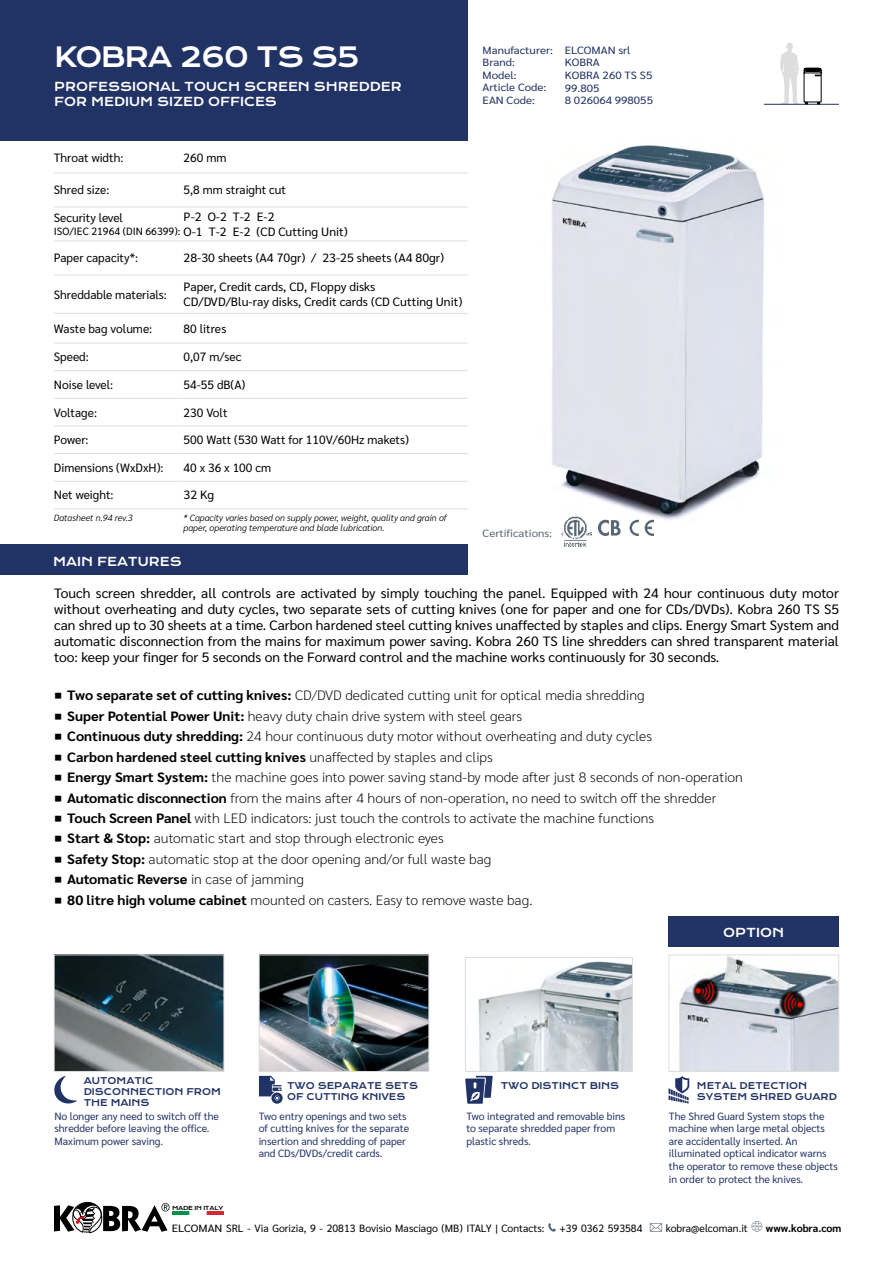
<style>
.page{position:relative;width:893px;height:1263px;background:#fff}
.page>*{position:absolute;margin:0;border:0;box-sizing:border-box;transform-origin:0 0}
.t1{font:27px "Krona One";letter-spacing:-.05em;color:#fff}
.t2{font:200 13.5px "Sarabun";color:#000;scale:1.05 1}
.t3{font:13.5px/16.2px "Sarabun";color:#000;text-align:justify}
.t4{font:700 13.5px "Sarabun";color:#000;scale:1.05 1}
.t5{font:12px/14.4px "Sarabun";color:#000}
.t6{font:12px/15px "Krona One";color:#fff}
.t7{font:10.5px/12.6px "Sarabun";color:#213264}
.t8{font:10.5px/12.6px "Sarabun";color:#213264;scale:1.1 1}
.t9{font:10.5px "Sarabun";color:#000;scale:1.1 1}
.t10{font:10.5px "Sarabun";color:#000}
.t11{font:10.5px "Sarabun";color:#596774;scale:1.1 1}
.t12{font:700 10.5px "Sarabun";color:#000}
.t13{font:italic 300 9px/10.8px "Sarabun";color:#000}
.t14{font:9px/10.8px "Krona One";color:#213264}
.t15{font:5.4px "Krona One";letter-spacing:-.05em;color:#000;scale:1.08 1}
.s1{font-weight:400;font-size:12px}
.s2{font-weight:700}
.s3{font-weight:200}
</style>
<div class="page">
<img style="left:552px;top:145px;width:213px;height:383px">
<img style="left:261px;top:957px;width:166px;height:113px">
<div style="left:259px;top:955px;width:170px;height:117px;border:1px solid #ddddde"></div>
<img style="left:478px;top:961px;width:153px;height:109px">
<div style="left:465px;top:957px;width:168px;height:115px;border:1px solid #ddddde"></div>
<div style="left:0;top:0;width:468px;height:141px;background:#213264"></div>
<div style="left:0;top:544px;width:468px;height:31px;background:#213264"></div>
<img style="left:56px;top:957px;width:166px;height:113px">
<div style="left:54px;top:955px;width:170px;height:117px;border:1px solid #ddddde"></div>
<svg style="left:54px;top:1076px;width:23px;height:28px"></svg>
<img style="left:679px;top:957px;width:158px;height:113px">
<div style="left:669px;top:955px;width:170px;height:117px;border:1px solid #ddddde"></div>
<svg style="left:668px;top:1076px;width:21px;height:27px"></svg>
<svg style="left:259px;top:1076px;width:24px;height:28px"></svg>
<svg style="left:465px;top:1076px;width:28px;height:28px"></svg>
<img style="left:173px;top:1211px;width:50px;height:3px">
<svg style="left:54px;top:1201px;width:116px;height:32px"></svg>
<svg style="left:548px;top:1223px;width:8px;height:9px"></svg>
<svg style="left:650px;top:1223px;width:12px;height:9px"></svg>
<svg style="left:751px;top:1221px;width:12px;height:11px"></svg>
<hr style="left:764px;top:104px;width:75px;height:1px;background:#213264">
<svg style="left:780px;top:43px;width:41px;height:61px"></svg>
<svg style="left:630px;top:520px;width:9px;height:16px"></svg>
<svg style="left:645px;top:520px;width:9px;height:16px"></svg>
<svg style="left:598px;top:520px;width:23px;height:16px"></svg>
<img style="left:561px;top:516px;width:30px;height:30px">
<div style="left:668px;top:915px;width:171px;height:31px;background:#213264"></div>
<hr style="left:54px;top:173px;width:130px;height:1px;background:#ddddde">
<hr style="left:54px;top:207px;width:130px;height:1px;background:#ddddde">
<hr style="left:54px;top:241px;width:130px;height:1px;background:#ddddde">
<hr style="left:54px;top:275px;width:130px;height:1px;background:#ddddde">
<hr style="left:54px;top:313px;width:130px;height:1px;background:#ddddde">
<hr style="left:54px;top:343px;width:130px;height:1px;background:#ddddde">
<hr style="left:54px;top:370px;width:130px;height:1px;background:#ddddde">
<hr style="left:54px;top:398px;width:130px;height:1px;background:#ddddde">
<hr style="left:54px;top:426px;width:130px;height:1px;background:#ddddde">
<hr style="left:54px;top:453px;width:130px;height:1px;background:#ddddde">
<hr style="left:54px;top:481px;width:130px;height:1px;background:#ddddde">
<hr style="left:54px;top:509px;width:130px;height:1px;background:#ddddde">
<hr style="left:184px;top:173px;width:284px;height:1px;background:#ddddde">
<hr style="left:184px;top:207px;width:284px;height:1px;background:#ddddde">
<hr style="left:184px;top:241px;width:284px;height:1px;background:#ddddde">
<hr style="left:184px;top:275px;width:284px;height:1px;background:#ddddde">
<hr style="left:184px;top:313px;width:284px;height:1px;background:#ddddde">
<hr style="left:184px;top:343px;width:284px;height:1px;background:#ddddde">
<hr style="left:184px;top:370px;width:284px;height:1px;background:#ddddde">
<hr style="left:184px;top:398px;width:284px;height:1px;background:#ddddde">
<hr style="left:184px;top:426px;width:284px;height:1px;background:#ddddde">
<hr style="left:184px;top:453px;width:284px;height:1px;background:#ddddde">
<hr style="left:184px;top:481px;width:284px;height:1px;background:#ddddde">
<hr style="left:184px;top:509px;width:284px;height:1px;background:#ddddde">
<h1 class="t1" style="left:54px;top:40px;width:307px">KOBRA 260 TS S5</h1>
<p class="t6" style="left:54px;top:79px;width:349px">PROFESSIONAL TOUCH SCREEN SHREDDER<br>FOR MEDIUM SIZED OFFICES</p>
<p class="t5" style="left:54px;top:151px;width:71px">Throat width:</p>
<p class="t5" style="left:184px;top:151px;width:44px">260 mm</p>
<p class="t5" style="left:54px;top:183px;width:57px">Shred size:</p>
<p class="t5" style="left:184px;top:183px;width:104px">5,8 mm straight cut</p>
<p class="t5" style="left:54px;top:211px;width:71px">Security level</p>
<p class="t10" style="left:54px;top:225px;width:128px">ISO/IEC 21964 (DIN 66399):</p>
<p class="t5" style="left:184px;top:210px;width:166px">P-2 O-2 T-2 E-2<br>O-1 T-2 E-2 (CD Cutting Unit)</p>
<p class="t5" style="left:54px;top:251px;width:86px">Paper capacity*:</p>
<p class="t5" style="left:184px;top:251px;width:262px">28-30 sheets (A4 70gr) / 23-25 sheets (A4 80gr)</p>
<p class="t5" style="left:54px;top:287px;width:114px">Shreddable materials:</p>
<p class="t5" style="left:184px;top:280px;width:280px">Paper, Credit cards, CD, Floppy disks<br>CD/DVD/Blu-ray disks, Credit cards (CD Cutting Unit)</p>
<p class="t5" style="left:54px;top:321px;width:100px">Waste bag volume:</p>
<p class="t5" style="left:184px;top:321px;width:44px">80 litres</p>
<p class="t5" style="left:54px;top:350px;width:36px">Speed:</p>
<p class="t5" style="left:184px;top:350px;width:59px">0,07 m/sec</p>
<p class="t5" style="left:54px;top:377px;width:61px">Noise level:</p>
<p class="t5" style="left:184px;top:377px;width:63px">54-55 dB(A)</p>
<p class="t5" style="left:54px;top:405px;width:45px">Voltage:</p>
<p class="t5" style="left:184px;top:405px;width:45px">230 Volt</p>
<p class="t5" style="left:54px;top:433px;width:36px">Power:</p>
<p class="t5" style="left:184px;top:433px;width:227px">500 Watt (530 Watt for 110V/60Hz makets)</p>
<p class="t5" style="left:54px;top:460px;width:111px">Dimensions (WxDxH):</p>
<p class="t5" style="left:184px;top:460px;width:89px">40 x 36 x 100 cm</p>
<p class="t5" style="left:54px;top:488px;width:61px">Net weight:</p>
<p class="t5" style="left:184px;top:488px;width:32px">32 Kg</p>
<p class="t13" style="left:54px;top:512px;width:80px">Datasheet n.94 rev.3</p>
<p class="t13" style="left:184px;top:512px;width:265px">* Capacity varies based on supply power, weight, quality and grain of paper, operating temperature and blade lubrication.</p>
<p class="t6" style="left:53px;top:554px;width:130px">MAIN FEATURES</p>
<p class="t8" style="left:483px;top:44px;width:65px">Manufacturer:<br>Brand:<br>Model:<br>Article Code:<br>EAN Code:</p>
<p class="t8" style="left:565px;top:44px;width:82px">ELCOMAN srl<br>KOBRA<br>KOBRA 260 TS S5<br>99.805<br>8 026064 998055</p>
<p class="t11" style="left:483px;top:527px;width:65px">Certifications:</p>
<p class="t3" style="left:54px;top:585px;width:786px">Touch screen shredder, all controls are activated by simply touching the panel. Equipped with 24 hour continuous duty motor without overheating and duty cycles, two separate sets of cutting knives (one for paper and one for CDs/DVDs). Kobra 260 TS S5 can shred up to 30 sheets at a time. Carbon hardened steel cutting knives unaffected by staples and clips. Energy Smart System and automatic disconnection from the mains for maximum power saving. Kobra 260 TS line shredders can shred transparent material too: keep your finger for 5 seconds on the Forward control and the machine works continuously for 30 seconds.</p>
<p class="t2" style="left:55px;top:688px;width:563px"><span class="s1">■</span> <span class="s2">Two separate set of cutting knives:</span> CD/DVD dedicated cutting unit for optical media shredding</p>
<p class="t2" style="left:55px;top:708px;width:447px"><span class="s1">■</span> <span class="s2">Super Potential Power Unit:</span> heavy duty chain drive system with steel gears</p>
<p class="t2" style="left:55px;top:729px;width:571px"><span class="s1">■</span> <span class="s2">Continuous duty shredding:</span> 24 hour continuous duty motor without overheating and duty cycles</p>
<p class="t4" style="left:55px;top:749px;width:419px"><span class="s1">■</span> Carbon hardened steel cutting knives <span class="s3">unaffected by staples and clips</span></p>
<p class="t2" style="left:55px;top:769px;width:657px"><span class="s1">■</span> <span class="s2">Energy Smart System:</span> the machine goes into power saving stand-by mode after just 8 seconds of non-operation</p>
<p class="t2" style="left:55px;top:790px;width:632px"><span class="s1">■</span> <span class="s2">Automatic disconnection</span> from the mains after 4 hours of non-operation, no need to switch off the shredder</p>
<p class="t2" style="left:55px;top:810px;width:572px"><span class="s1">■</span> <span class="s2">Touch Screen Panel</span> with LED indicators: just touch the controls to activate the machine functions</p>
<p class="t2" style="left:55px;top:831px;width:372px"><span class="s1">■</span> <span class="s2">Start &amp; Stop:</span> automatic start and stop through electronic eyes</p>
<p class="t2" style="left:55px;top:851px;width:418px"><span class="s1">■</span> <span class="s2">Safety Stop:</span> automatic stop at the door opening and/or full waste bag</p>
<p class="t4" style="left:55px;top:872px;width:239px"><span class="s1">■</span> Automatic Reverse <span class="s3">in case of jamming</span></p>
<p class="t2" style="left:55px;top:892px;width:457px"><span class="s1">■</span> <span class="s2">80 litre high volume cabinet</span> mounted on casters. Easy to remove waste bag.</p>
<p class="t6" style="left:723px;top:925px;width:62px">OPTION</p>
<p class="t14" style="left:84px;top:1075px;width:139px">AUTOMATIC<br>DISCONNECTION FROM<br>THE MAINS</p>
<p class="t7" style="left:54px;top:1109px;width:166px">No longer any need to switch off the shredder before leaving the office.<br>Maximum power saving.</p>
<p class="t14" style="left:287px;top:1080px;width:133px">TWO SEPARATE SETS<br>OF CUTTING KNIVES</p>
<p class="t14" style="left:501px;top:1080px;width:120px">TWO DISTINCT BINS</p>
<p class="t7" style="left:259px;top:1109px;width:152px">Two entry openings and two sets of cutting knives for the separate insertion and shredding of paper and CDs/DVDs/credit cards.</p>
<p class="t7" style="left:466px;top:1109px;width:160px">Two integrated and removable bins to separate shredded paper from plastic shreds.</p>
<p class="t14" style="left:697px;top:1080px;width:142px">METAL DETECTION<br>SYSTEM SHRED GUARD</p>
<p class="t7" style="left:669px;top:1109px;width:171px">The Shred Guard System stops the machine when large metal objects are accidentally inserted. An illuminated optical indicator warns the operator to remove these objects in order to protect the knives.</p>
<p class="t15" style="left:172px;top:1204px;width:49px">MADE IN ITALY</p>
<p class="t9" style="left:172px;top:1222px;width:340px">ELCOMAN SRL - Via Gorizia, 9 - 20813 Bovisio Masciago (MB) ITALY | Contacts:</p>
<p class="t10" style="left:559px;top:1222px;width:84px">+39 0362 593584</p>
<p class="t10" style="left:666px;top:1222px;width:84px">kobra@elcoman.it</p>
<p class="t12" style="left:766px;top:1222px;width:77px">www.kobra.com</p>
</div>
